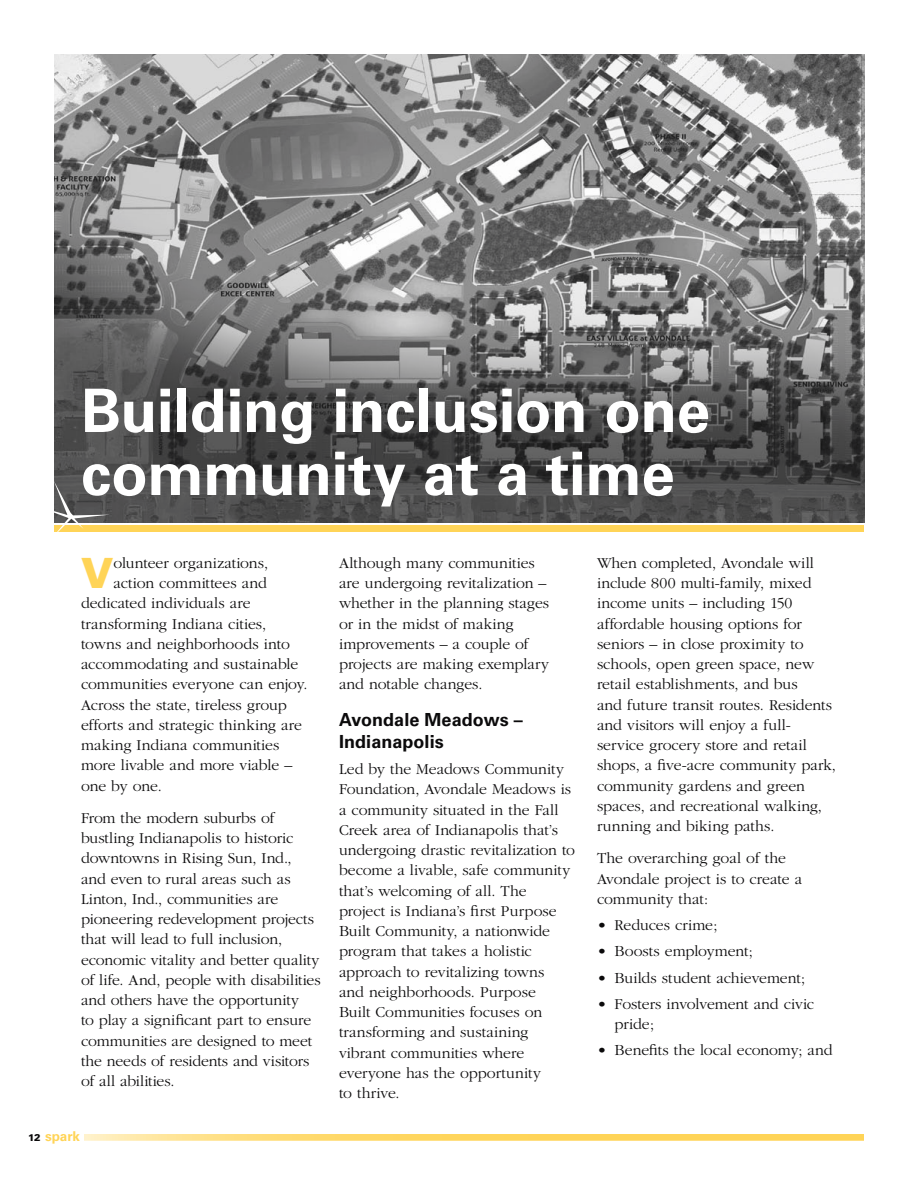
<style>
.page{position:relative;width:918px;height:1188px;background:#fff}
.page>*{position:absolute;margin:0;border:0;box-sizing:border-box;transform-origin:0 0}
.t1{font:700 60px/63px "Univers";letter-spacing:-.005em;color:#fff}
.t2{font:900 41.7px "Univers";color:#ffd457}
.t3{font:700 18px/21.8px "Univers";letter-spacing:.005em;color:#0b0a0b}
.t4{font:300 15.75px/20.2px "Garamond";letter-spacing:-.005em;color:#0b0a0b}
.t5{font:700 13.5px "Univers";letter-spacing:-.005em;color:#ffd457}
.s1{font-weight:900;font-size:9.75px;color:#0b0a0b}
</style>
<div class="page">
<img style="left:54px;top:54px;width:810px;height:468px">
<div style="left:54px;top:525px;width:810px;height:7px;background:#ffd457"></div>
<svg style="left:54px;top:481px;width:56px;height:51px"></svg>
<svg style="left:84px;top:1134px;width:780px;height:7px;background:#ffda70"></svg>
<h1 class="t1" style="left:81px;top:380px;width:631px">Building inclusion one community at a time</h1>
<h2 class="t2" style="left:81px;top:547px;width:34px">V</h2>
<p class="t4" style="left:113px;top:553px;width:156px">olunteer organizations,</p>
<p class="t4" style="left:113px;top:573px;width:155px">action committees and</p>
<p class="t4" style="left:81px;top:593px;width:171px">dedicated individuals are</p>
<p class="t4" style="left:81px;top:614px;width:187px">transforming Indiana cities,</p>
<p class="t4" style="left:81px;top:634px;width:210px">towns and neighborhoods into</p>
<p class="t4" style="left:81px;top:654px;width:219px">accommodating and sustainable</p>
<p class="t4" style="left:81px;top:674px;width:228px">communities everyone can enjoy.</p>
<p class="t4" style="left:81px;top:695px;width:207px">Across the state, tireless group</p>
<p class="t4" style="left:81px;top:715px;width:223px">efforts and strategic thinking are</p>
<p class="t4" style="left:81px;top:735px;width:200px">making Indiana communities</p>
<p class="t4" style="left:81px;top:756px;width:213px">more livable and more viable –</p>
<p class="t4" style="left:81px;top:776px;width:82px">one by one.</p>
<p class="t4" style="left:81px;top:808px;width:241px">From the modern suburbs of bustling Indianapolis to historic downtowns in Rising Sun, Ind.,<br>and even to rural areas such as<br>Linton, Ind., communities are pioneering redevelopment projects that will lead to full inclusion, economic vitality and better quality of life. And, people with disabilities and others have the opportunity<br>to play a significant part to ensure communities are designed to meet the needs of residents and visitors of all abilities.</p>
<p class="t5" style="left:28px;top:1128px;width:53px"><span class="s1">12</span> spark</p>
<p class="t4" style="left:339px;top:553px;width:212px">Although many communities are undergoing revitalization – whether in the planning stages or in the midst of making improvements – a couple of projects are making exemplary and notable changes.</p>
<p class="t3" style="left:339px;top:709px;width:185px">Avondale Meadows –<br>Indianapolis</p>
<p class="t4" style="left:339px;top:759px;width:238px">Led by the Meadows Community<br>Foundation, Avondale Meadows is a community situated in the Fall<br>Creek area of Indianapolis that’s undergoing drastic revitalization to become a livable, safe community that’s welcoming of all. The project is Indiana’s first Purpose<br>Built Community, a nationwide program that takes a holistic approach to revitalizing towns<br>and neighborhoods. Purpose<br>Built Communities focuses on transforming and sustaining vibrant communities where everyone has the opportunity<br>to thrive.</p>
<p class="t4" style="left:597px;top:553px;width:240px">When completed, Avondale will include 800 multi-family, mixed income units – including 150 affordable housing options for seniors – in close proximity to schools, open green space, new retail establishments, and bus<br>and future transit routes. Residents and visitors will enjoy a full&shy;service grocery store and retail shops, a five-acre community park, community gardens and green spaces, and recreational walking, running and biking paths.</p>
<p class="t4" style="left:597px;top:849px;width:207px">The overarching goal of the<br>Avondale project is to create a community that:</p>
<p class="t4" style="left:597px;top:915px;width:122px">• Reduces crime;</p>
<p class="t4" style="left:597px;top:942px;width:157px">• Boosts employment;</p>
<p class="t4" style="left:597px;top:968px;width:210px">• Builds student achievement;</p>
<p class="t4" style="left:615px;top:994px;width:201px;text-indent:-18px">• Fosters involvement and civic pride;</p>
<p class="t4" style="left:597px;top:1041px;width:237px">• Benefits the local economy; and</p>
</div>
